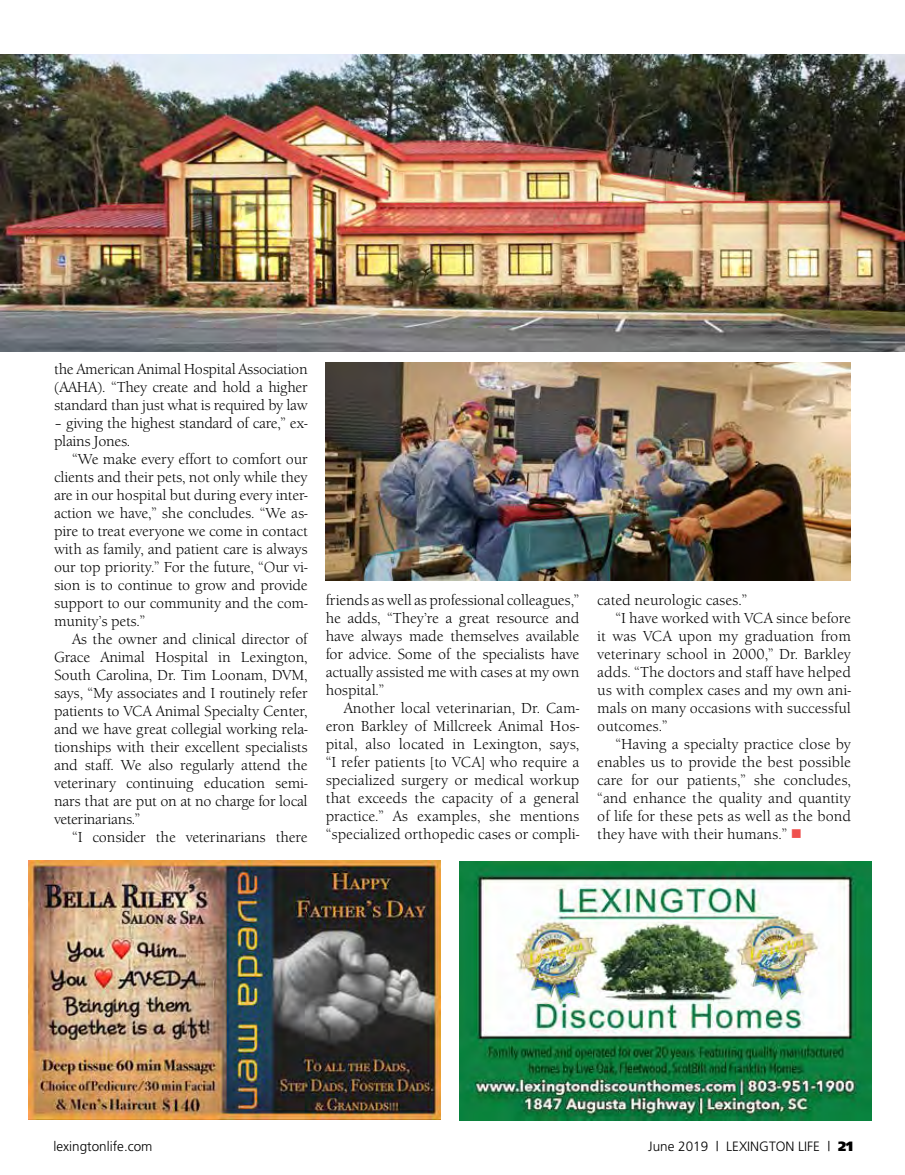
<style>
.page{position:relative;width:905px;height:1175px;background:#fff}
.page>*{position:absolute;margin:0;border:0;box-sizing:border-box;transform-origin:0 0}
.t1{font:15px/18px "Berkeley Old Style Itc T";color:#000;text-align:justify}
.t2{font:15px/18px "Berkeley Old Style Itc T";letter-spacing:-.02em;color:#000}
.t3{font:300 13.5px "Frutiger";color:#000}
.s1{color:#ef504d}
.s2{font-weight:900}
</style>
<div class="page">
<img style="left:28px;top:860px;width:412px;height:259px">
<img style="left:460px;top:861px;width:411px;height:260px">
<img style="left:0;top:54px;width:904px;height:297px">
<img style="left:326px;top:363px;width:524px;height:217px">
<p class="t1" style="left:54px;top:360px;width:255px">the American Animal Hospital Association (AAHA). “They create and hold a higher standard than just what is required by law</p>
<p class="t2" style="left:54px;top:414px;width:255px">– giving the highest standard of care,” ex&shy;plains Jones.</p>
<p class="t1" style="left:54px;top:450px;width:255px;text-indent:18px">“We make every effort to comfort our clients and their pets, not only while they are in our hospital but during every inter&shy;action we have,” she concludes. “We as&shy;pire to treat everyone we come in contact with as family, and patient care is always our top priority.” For the future, “Our vi&shy;sion is to continue to grow and provide support to our community and the com&shy;munity’s pets.”</p>
<p class="t1" style="left:54px;top:630px;width:255px;text-indent:18px">As the owner and clinical director of Grace Animal Hospital in Lexington, South Carolina, Dr. Tim Loonam, DVM, says, “My associates and I routinely refer patients to VCA Animal Specialty Center, and we have great collegial working rela&shy;tionships with their excellent specialists and staff. We also regularly attend the veterinary continuing education semi&shy;nars that are put on at no charge for local veterinarians.”</p>
<p class="t1" style="left:72px;top:828px;width:237px">“I consider the veterinarians there</p>
<p class="t1" style="left:326px;top:591px;width:255px">friends as well as professional colleagues,” he adds, “They’re a great resource and have always made themselves available for advice. Some of the specialists have actually assisted me with cases at my own hospital.”</p>
<p class="t1" style="left:326px;top:699px;width:255px;text-indent:18px">Another local veterinarian, Dr. Cam&shy;eron Barkley of Millcreek Animal Hos&shy;pital, also located in Lexington, says, “I refer patients [to VCA] who require a specialized surgery or medical workup that exceeds the capacity of a general practice.” As examples, she mentions “specialized orthopedic cases or compli-</p>
<p class="t1" style="left:597px;top:591px;width:151px">cated neurologic cases.”</p>
<p class="t1" style="left:615px;top:609px;width:237px">“I have worked with VCA since before</p>
<p class="t1" style="left:597px;top:627px;width:255px">it was VCA upon my graduation from</p>
<p class="t1" style="left:597px;top:645px;width:255px">veterinary school in 2000,” Dr. Barkley</p>
<p class="t1" style="left:597px;top:663px;width:255px">adds. “The doctors and staff have helped</p>
<p class="t1" style="left:597px;top:681px;width:255px">us with complex cases and my own ani-</p>
<p class="t1" style="left:597px;top:699px;width:255px">mals on many occasions with successful</p>
<p class="t1" style="left:597px;top:717px;width:72px">outcomes.”</p>
<p class="t1" style="left:615px;top:735px;width:237px">“Having a specialty practice close by</p>
<p class="t1" style="left:597px;top:753px;width:255px">enables us to provide the best possible</p>
<p class="t1" style="left:597px;top:771px;width:255px">care for our patients,” she concludes,</p>
<p class="t1" style="left:597px;top:789px;width:255px">“and enhance the quality and quantity</p>
<p class="t1" style="left:597px;top:807px;width:255px">of life for these pets as well as the bond</p>
<p class="t1" style="left:597px;top:825px;width:206px">they have with their humans.” <span class="s1">■</span></p>
<p class="t3" style="left:53px;top:1138px;width:100px">lexingtonlife.com</p>
<p class="t3" style="left:648px;top:1138px;width:206px">June 2019 | LEXINGTON LIFE | <span class="s2">21</span></p>
</div>
